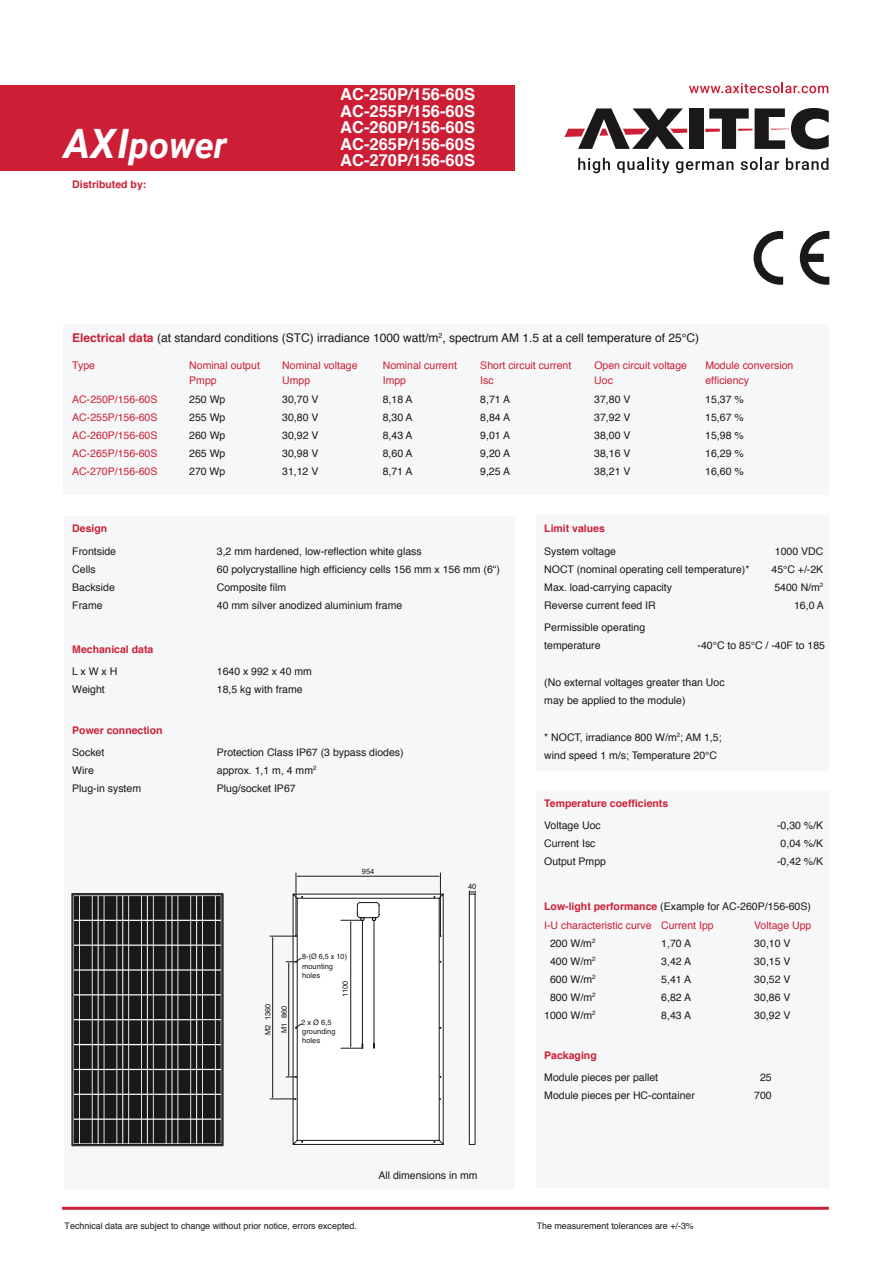
<style>
.page{position:relative;width:893px;height:1263px;background:#fff}
.page>*{position:absolute;margin:0;border:0;box-sizing:border-box;transform-origin:0 0}
.t1{font:italic 700 36px "Roboto";color:#fff}
.t2{font:700 16.5px/16.5px "Helvetica";color:#fff;text-align:justify}
.t3{font:12px "Helvetica";color:#1a181b}
.t4{font:10.5px/18px "Helvetica";color:#1a181b}
.t5{font:10.5px/19.2px "Helvetica";color:#cc1f36}
.t6{font:700 10.5px "Helvetica";color:#cc1f36}
.t7{font:9px "Helvetica";color:#1a181b}
.t8{font:7.5px/9px "Helvetica";color:#1a181b}
.s1{font-size:40.5px}
.s2{font-weight:700;color:#cc1f36}
.s3{font-weight:700}
.s4{color:#1a181b}
</style>
<div class="page">
<div style="left:64px;top:516px;width:450px;height:672px;background:#f6f7f8"></div>
<div style="left:64px;top:324px;width:765px;height:171px;background:#f6f7f8"></div>
<div style="left:536px;top:790px;width:293px;height:398px;background:#f6f7f8"></div>
<div style="left:536px;top:516px;width:293px;height:255px;background:#f6f7f8"></div>
<svg style="left:754px;top:231px;width:29px;height:54px"></svg>
<svg style="left:800px;top:231px;width:29px;height:54px"></svg>
<div style="left:689px;top:108px;width:14px;height:41px;background:#1a181b"></div>
<svg style="left:564px;top:108px;width:123px;height:41px"></svg>
<svg style="left:705px;top:108px;width:124px;height:41px"></svg>
<svg style="left:578px;top:158px;width:32px;height:15px"></svg>
<svg style="left:617px;top:158px;width:52px;height:15px"></svg>
<svg style="left:676px;top:161px;width:57px;height:12px"></svg>
<svg style="left:741px;top:158px;width:38px;height:12px"></svg>
<svg style="left:786px;top:158px;width:42px;height:12px"></svg>
<svg style="left:689px;top:83px;width:139px;height:10px"></svg>
<svg style="left:72px;top:893px;width:151px;height:253px"></svg>
<svg style="left:469px;top:894px;width:6px;height:250px"></svg>
<svg style="left:469px;top:891px;width:7px;height:3px"></svg>
<hr style="left:299px;top:876px;width:139px;height:1px;background:#1a181b">
<hr style="left:440px;top:873px;width:1px;height:63px;background:#1a181b">
<hr style="left:296px;top:873px;width:1px;height:63px;background:#1a181b">
<svg style="left:270px;top:894px;width:174px;height:250px"></svg>
<hr style="left:62px;top:1207px;width:767px;height:3px;background:#cc1f36">
<div style="left:0;top:85px;width:514px;height:86px;background:#cc1f36"></div>
<h1 class="t1" style="left:64px;top:119px;width:165px"><span class="s1">AXI</span>power</h1>
<p class="t6" style="left:72px;top:176px;width:76px">Distributed by:</p>
<h2 class="t2" style="left:340px;top:86px;width:136px">AC-250P/156-60S AC-255P/156-60S AC-260P/156-60S AC-265P/156-60S AC-270P/156-60S</h2>
<p class="t3" style="left:72px;top:329px;width:628px"><span class="s2">Electrical data</span> (at standard conditions (STC) irradiance 1000 watt/m<sup>2</sup>, spectrum AM 1.5 at a cell temperature of 25°C)</p>
<p class="t5" style="left:72px;top:356px;width:24px">Type</p>
<p class="t5" style="left:189px;top:356px;width:72px">Nominal output</p>
<p class="t5" style="left:282px;top:356px;width:77px">Nominal voltage</p>
<p class="t5" style="left:383px;top:356px;width:76px">Nominal current</p>
<p class="t5" style="left:480px;top:356px;width:93px">Short circuit current</p>
<p class="t5" style="left:594px;top:356px;width:94px">Open circuit voltage</p>
<p class="t5" style="left:705px;top:356px;width:90px">Module conversion</p>
<p class="t5" style="left:189px;top:371px;width:29px">Pmpp</p>
<p class="t5" style="left:282px;top:371px;width:30px">Umpp</p>
<p class="t5" style="left:383px;top:371px;width:25px">Impp</p>
<p class="t5" style="left:480px;top:371px;width:15px">Isc</p>
<p class="t5" style="left:594px;top:371px;width:20px">Uoc</p>
<p class="t5" style="left:705px;top:371px;width:45px">efficiency</p>
<p class="t5" style="left:72px;top:390px;width:87px">AC-250P/156-60S</p>
<p class="t4" style="left:189px;top:391px;width:38px">250 Wp</p>
<p class="t4" style="left:282px;top:391px;width:38px">30,70 V</p>
<p class="t4" style="left:383px;top:391px;width:31px">8,18 A</p>
<p class="t4" style="left:480px;top:391px;width:31px">8,71 A</p>
<p class="t4" style="left:594px;top:391px;width:38px">37,80 V</p>
<p class="t4" style="left:705px;top:391px;width:40px">15,37 %</p>
<p class="t5" style="left:72px;top:408px;width:87px">AC-255P/156-60S</p>
<p class="t4" style="left:189px;top:409px;width:38px">255 Wp</p>
<p class="t4" style="left:282px;top:409px;width:38px">30,80 V</p>
<p class="t4" style="left:383px;top:409px;width:31px">8,30 A</p>
<p class="t4" style="left:480px;top:409px;width:31px">8,84 A</p>
<p class="t4" style="left:594px;top:409px;width:38px">37,92 V</p>
<p class="t4" style="left:705px;top:409px;width:40px">15,67 %</p>
<p class="t5" style="left:72px;top:426px;width:87px">AC-260P/156-60S</p>
<p class="t4" style="left:189px;top:427px;width:38px">260 Wp</p>
<p class="t4" style="left:282px;top:427px;width:38px">30,92 V</p>
<p class="t4" style="left:383px;top:427px;width:31px">8,43 A</p>
<p class="t4" style="left:480px;top:427px;width:31px">9,01 A</p>
<p class="t4" style="left:594px;top:427px;width:38px">38,00 V</p>
<p class="t4" style="left:705px;top:427px;width:40px">15,98 %</p>
<p class="t5" style="left:72px;top:444px;width:87px">AC-265P/156-60S</p>
<p class="t4" style="left:189px;top:445px;width:38px">265 Wp</p>
<p class="t4" style="left:282px;top:445px;width:38px">30,98 V</p>
<p class="t4" style="left:383px;top:445px;width:31px">8,60 A</p>
<p class="t4" style="left:480px;top:445px;width:31px">9,20 A</p>
<p class="t4" style="left:594px;top:445px;width:38px">38,16 V</p>
<p class="t4" style="left:705px;top:445px;width:40px">16,29 %</p>
<p class="t5" style="left:72px;top:462px;width:87px">AC-270P/156-60S</p>
<p class="t4" style="left:189px;top:463px;width:38px">270 Wp</p>
<p class="t4" style="left:282px;top:463px;width:38px">31,12 V</p>
<p class="t4" style="left:383px;top:463px;width:31px">8,71 A</p>
<p class="t4" style="left:480px;top:463px;width:31px">9,25 A</p>
<p class="t4" style="left:594px;top:463px;width:38px">38,21 V</p>
<p class="t4" style="left:705px;top:463px;width:40px">16,60 %</p>
<p class="t6" style="left:72px;top:520px;width:37px">Design</p>
<p class="t4" style="left:72px;top:542px;width:45px">Frontside</p>
<p class="t4" style="left:217px;top:542px;width:206px">3,2 mm hardened, low-reflection white glass</p>
<p class="t4" style="left:72px;top:560px;width:25px">Cells</p>
<p class="t4" style="left:217px;top:560px;width:285px">60 polycrystalline high efficiency cells 156 mm x 156 mm (6“)</p>
<p class="t4" style="left:72px;top:578px;width:44px">Backside</p>
<p class="t4" style="left:217px;top:578px;width:71px">Composite film</p>
<p class="t4" style="left:72px;top:596px;width:32px">Frame</p>
<p class="t4" style="left:217px;top:596px;width:187px">40 mm silver anodized aluminium frame</p>
<p class="t6" style="left:72px;top:641px;width:83px">Mechanical data</p>
<p class="t4" style="left:72px;top:663px;width:47px">LxWxH</p>
<p class="t4" style="left:217px;top:663px;width:97px">1640 x 992 x 40 mm</p>
<p class="t4" style="left:72px;top:681px;width:34px">Weight</p>
<p class="t4" style="left:217px;top:681px;width:87px">18,5 kg with frame</p>
<p class="t6" style="left:72px;top:721px;width:92px">Power connection</p>
<p class="t4" style="left:72px;top:743px;width:34px">Socket</p>
<p class="t4" style="left:217px;top:743px;width:188px">Protection Class IP67 (3 bypass diodes)</p>
<p class="t4" style="left:72px;top:761px;width:23px">Wire</p>
<p class="t4" style="left:217px;top:761px;width:101px">approx. 1,1 m, 4 mm<sup>2</sup></p>
<p class="t4" style="left:72px;top:779px;width:70px">Plug-in system</p>
<p class="t4" style="left:217px;top:779px;width:80px">Plug/socket IP67</p>
<p class="t8" style="left:362px;top:867px;width:14px">954</p>
<p class="t8" style="left:264px;top:1035px;width:33px;rotate:-90deg">M2 1360</p>
<p class="t8" style="left:280px;top:1033px;width:29px;rotate:-90deg">M1 860</p>
<p class="t8" style="left:302px;top:952px;width:46px">8-(Ø 6,5 x 10)</p>
<p class="t8" style="left:302px;top:962px;width:32px">mounting holes</p>
<p class="t8" style="left:341px;top:997px;width:18px;rotate:-90deg">1100</p>
<p class="t8" style="left:301px;top:1018px;width:36px">2 x Ø 6,5 grounding holes</p>
<p class="t8" style="left:468px;top:882px;width:10px">40</p>
<p class="t4" style="left:378px;top:1166px;width:101px">All dimensions in mm</p>
<p class="t6" style="left:544px;top:520px;width:62px">Limit values</p>
<p class="t4" style="left:544px;top:542px;width:73px">System voltage</p>
<p class="t4" style="left:775px;top:542px;width:50px">1000 VDC</p>
<p class="t4" style="left:544px;top:560px;width:207px">NOCT (nominal operating cell temperature)*</p>
<p class="t4" style="left:771px;top:560px;width:53px">45°C +/-2K</p>
<p class="t4" style="left:544px;top:578px;width:129px">Max. load-carrying capacity</p>
<p class="t4" style="left:774px;top:578px;width:50px">5400 N/m<sup>2</sup></p>
<p class="t4" style="left:544px;top:596px;width:113px">Reverse current feed IR</p>
<p class="t4" style="left:794px;top:596px;width:31px">16,0 A</p>
<p class="t4" style="left:544px;top:618px;width:102px">Permissible operating temperature</p>
<p class="t4" style="left:698px;top:636px;width:129px">-40°C to 85°C / -40F to 185</p>
<p class="t4" style="left:544px;top:673px;width:182px">(No external voltages greater than Uoc may be applied to the module)</p>
<p class="t4" style="left:544px;top:728px;width:179px">* NOCT, irradiance 800 W/m<sup>2</sup>; AM 1,5; wind speed 1 m/s; Temperature 20°C</p>
<p class="t6" style="left:544px;top:795px;width:126px">Temperature coefficients</p>
<p class="t4" style="left:544px;top:817px;width:58px">Voltage Uoc</p>
<p class="t4" style="left:777px;top:817px;width:48px">-0,30 %/K</p>
<p class="t4" style="left:544px;top:835px;width:53px">Current Isc</p>
<p class="t4" style="left:781px;top:835px;width:44px">0,04 %/K</p>
<p class="t4" style="left:544px;top:853px;width:63px">Output Pmpp</p>
<p class="t4" style="left:777px;top:853px;width:48px">-0,42 %/K</p>
<p class="t5" style="left:544px;top:897px;width:268px"><span class="s3">Low-light performance</span> <span class="s4">(Example for AC-260P/156-60S)<br></span>I-U characteristic curve Current Ipp</p>
<p class="t5" style="left:754px;top:916px;width:59px">Voltage Upp</p>
<p class="t4" style="left:550px;top:934px;width:47px">200 W/m<sup>2</sup></p>
<p class="t4" style="left:661px;top:934px;width:31px">1,70 A</p>
<p class="t4" style="left:754px;top:934px;width:38px">30,10 V</p>
<p class="t4" style="left:550px;top:952px;width:47px">400 W/m<sup>2</sup></p>
<p class="t4" style="left:661px;top:952px;width:31px">3,42 A</p>
<p class="t4" style="left:754px;top:952px;width:38px">30,15 V</p>
<p class="t4" style="left:550px;top:970px;width:47px">600 W/m<sup>2</sup></p>
<p class="t4" style="left:661px;top:970px;width:31px">5,41 A</p>
<p class="t4" style="left:754px;top:970px;width:38px">30,52 V</p>
<p class="t4" style="left:550px;top:988px;width:47px">800 W/m<sup>2</sup></p>
<p class="t4" style="left:661px;top:988px;width:31px">6,82 A</p>
<p class="t4" style="left:754px;top:988px;width:38px">30,86 V</p>
<p class="t4" style="left:544px;top:1006px;width:53px">1000 W/m<sup>2</sup></p>
<p class="t4" style="left:661px;top:1006px;width:31px">8,43 A</p>
<p class="t4" style="left:754px;top:1006px;width:38px">30,92 V</p>
<p class="t6" style="left:544px;top:1047px;width:54px">Packaging</p>
<p class="t4" style="left:544px;top:1069px;width:115px">Module pieces per pallet</p>
<p class="t4" style="left:760px;top:1069px;width:13px">25</p>
<p class="t4" style="left:544px;top:1087px;width:152px">Module pieces per HC-container</p>
<p class="t4" style="left:754px;top:1087px;width:19px">700</p>
<p class="t7" style="left:65px;top:1218px;width:294px">Technical data are subject to change without prior notice, errors excepted.</p>
<p class="t7" style="left:537px;top:1219px;width:159px">The measurement tolerances are +/-3%</p>
</div>
